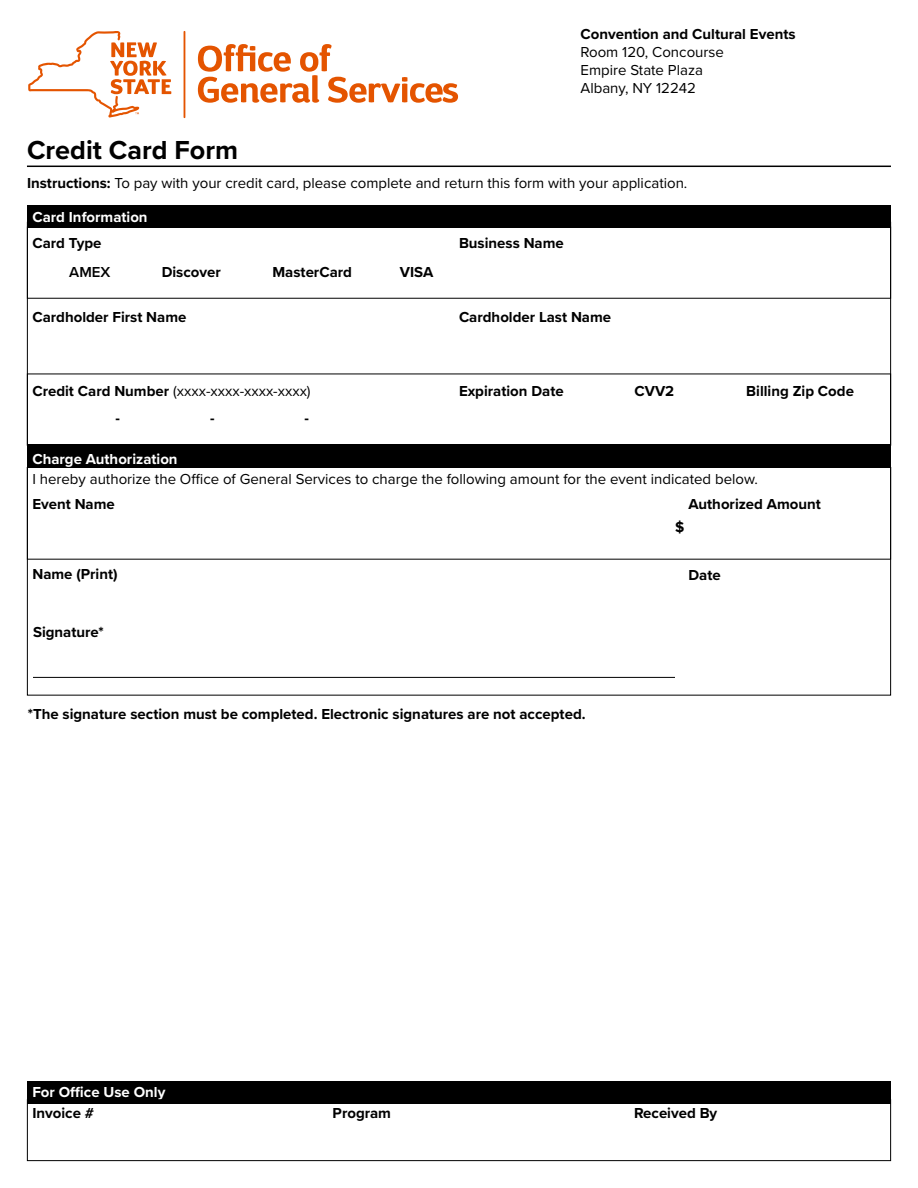
<style>
.page{position:relative;width:918px;height:1188px;background:#fff}
.page>*{position:absolute;margin:0;border:0;box-sizing:border-box;transform-origin:0 0}
.t1{font:700 27px "Proxima Nova";color:#000}
.t2{font:700 15px "Proxima Nova";color:#000}
.t3{font:15px "Proxima Nova";color:#000}
.t4{font:700 15px "Proxima Nova";color:#fff}
.t5{font:600 15px "Proxima Nova";color:#000}
.s1{font-weight:700}
</style>
<div class="page">
<svg style="left:28px;top:31px;width:430px;height:87px"></svg>
<hr style="left:27px;top:166px;width:864px;height:1px;background:#000">
<div style="left:27px;top:205px;width:864px;height:22px;background:#000"></div>
<div style="left:27px;top:227px;width:864px;height:72px;border:1px solid #000"></div>
<div style="left:27px;top:445px;width:864px;height:22px;background:#000"></div>
<div style="left:27px;top:1081px;width:864px;height:22px;background:#000"></div>
<div style="left:27px;top:1099px;width:864px;height:62px;border:1px solid #000"></div>
<div style="left:27px;top:374px;width:864px;height:72px;border:1px solid #000"></div>
<div style="left:27px;top:467px;width:864px;height:93px;border:1px solid #000"></div>
<hr style="left:33px;top:677px;width:642px;height:1px;background:#000">
<p class="t1" style="left:27px;top:130px;width:213px">Credit Card Form</p>
<p class="t2" style="left:581px;top:23px;width:217px">Convention and Cultural Events</p>
<p class="t3" style="left:581px;top:41px;width:145px">Room 120, Concourse</p>
<p class="t3" style="left:581px;top:59px;width:124px">Empire State Plaza</p>
<p class="t3" style="left:581px;top:77px;width:117px">Albany, NY 12242</p>
<p class="t3" style="left:27px;top:172px;width:662px"><span class="s1">Instructions:</span> To pay with your credit card, please complete and return this form with your application.</p>
<p class="t4" style="left:32px;top:206px;width:117px">Card Information</p>
<p class="t2" style="left:32px;top:232px;width:71px">Card Type</p>
<p class="t5" style="left:69px;top:261px;width:43px">AMEX</p>
<p class="t2" style="left:162px;top:261px;width:61px">Discover</p>
<p class="t2" style="left:273px;top:261px;width:81px">MasterCard</p>
<p class="t2" style="left:400px;top:261px;width:35px">VISA</p>
<p class="t2" style="left:32px;top:306px;width:156px">Cardholder First Name</p>
<p class="t3" style="left:32px;top:380px;width:280px"><span class="s1">Credit Card Number</span> (xxxx-xxxx-xxxx-xxxx)</p>
<p class="t2" style="left:116px;top:407px;width:6px">-</p>
<p class="t2" style="left:210px;top:407px;width:6px">-</p>
<p class="t2" style="left:304px;top:407px;width:6px">-</p>
<p class="t4" style="left:32px;top:448px;width:147px">Charge Authorization</p>
<p class="t2" style="left:459px;top:232px;width:106px">Business Name</p>
<p class="t2" style="left:459px;top:306px;width:154px">Cardholder Last Name</p>
<p class="t2" style="left:459px;top:380px;width:106px">Expiration Date</p>
<p class="t2" style="left:634px;top:380px;width:41px">CVV2</p>
<p class="t2" style="left:746px;top:380px;width:109px">Billing Zip Code</p>
<p class="t3" style="left:32px;top:468px;width:727px">I hereby authorize the Office of General Services to charge the following amount for the event indicated below.</p>
<p class="t2" style="left:32px;top:493px;width:84px">Event Name</p>
<p class="t2" style="left:689px;top:493px;width:134px">Authorized Amount</p>
<p class="t2" style="left:32px;top:563px;width:87px">Name (Print)</p>
<p class="t2" style="left:33px;top:621px;width:72px">Signature*</p>
<p class="t2" style="left:28px;top:703px;width:559px">*The signature section must be completed. Electronic signatures are not accepted.</p>
<p class="t2" style="left:675px;top:516px;width:11px">$</p>
<p class="t2" style="left:688px;top:564px;width:34px">Date</p>
<p class="t4" style="left:32px;top:1081px;width:134px">For Office Use Only</p>
<p class="t2" style="left:32px;top:1102px;width:63px">Invoice #</p>
<p class="t2" style="left:333px;top:1102px;width:60px">Program</p>
<p class="t2" style="left:634px;top:1102px;width:85px">Received By</p>
</div>
